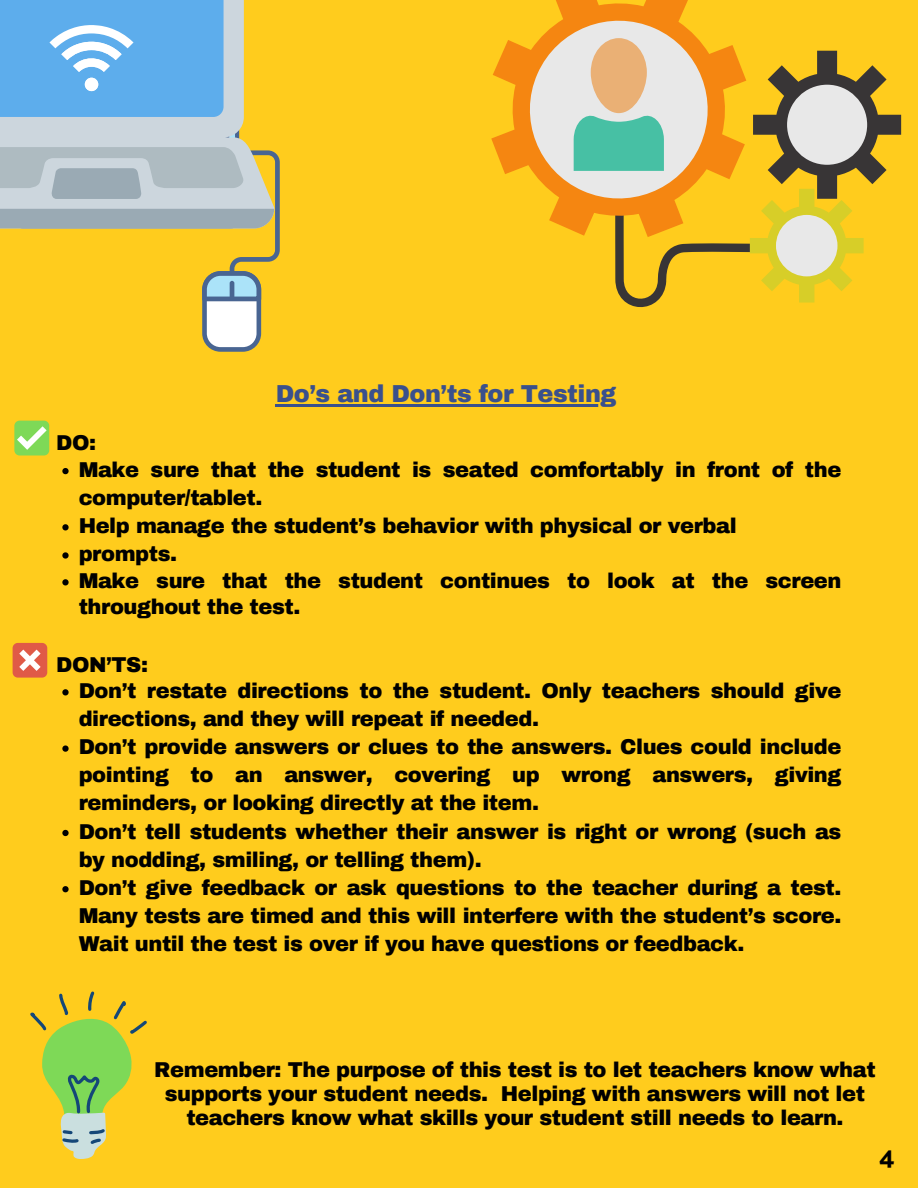
<style>
.page{position:relative;width:918px;height:1188px;background:#ffcc1d}
.page>*{position:absolute;margin:0;border:0;box-sizing:border-box;transform-origin:0 0}
.t1{font:700 27px "Catamaran";color:#000}
.t2{font:900 24px "Archivo";letter-spacing:-.02em;color:#3a508c}
.t3{font:900 21px/28.2px "Archivo";letter-spacing:-.02em;color:#000}
</style>
<div class="page">
<svg style="left:62px;top:468px;width:7px;height:6px"></svg>
<svg style="left:62px;top:524px;width:7px;height:6px"></svg>
<svg style="left:62px;top:552px;width:7px;height:7px"></svg>
<svg style="left:62px;top:579px;width:7px;height:6px"></svg>
<svg style="left:62px;top:689px;width:7px;height:6px"></svg>
<svg style="left:62px;top:745px;width:7px;height:7px"></svg>
<svg style="left:62px;top:830px;width:7px;height:6px"></svg>
<svg style="left:62px;top:886px;width:7px;height:6px"></svg>
<svg style="left:30px;top:991px;width:117px;height:168px"></svg>
<svg style="left:491px;top:0;width:197px;height:174px"></svg>
<svg style="left:518px;top:9px;width:383px;height:299px"></svg>
<svg style="left:0;top:0;width:280px;height:351px"></svg>
<div style="left:85px;top:78px;width:13px;height:13px;background:#fff;border-radius:50%"></div>
<hr style="left:276px;top:404px;width:340px;height:2px;background:#3a508c">
<div style="left:14px;top:421px;width:35px;height:35px;background:#7ed957;border-radius:5px"></div>
<svg style="left:17px;top:426px;width:30px;height:24px"></svg>
<div style="left:13px;top:643px;width:34px;height:35px;background:#e05a47;border-radius:5px"></div>
<svg style="left:19px;top:650px;width:22px;height:21px"></svg>
<p class="t3" style="left:56px;top:429px;width:41px">DO:</p>
<p class="t2" style="left:276px;top:381px;width:342px">Do’s and Don’ts for Testing</p>
<p class="t3" style="left:79px;top:456px;width:764px;line-height:27.3px">Make sure that the student is seated comfortably in front of the computer/tablet.<br>Help manage the student’s behavior with physical or verbal<br>prompts.<br>Make sure that the student continues to look at the screen throughout the test.</p>
<p class="t3" style="left:56px;top:651px;width:93px">DON’TS:</p>
<p class="t3" style="left:79px;top:677px;width:764px">Don’t restate directions to the student. Only teachers should give directions, and they will repeat if needed.<br>Don’t provide answers or clues to the answers. Clues could include pointing to an answer, covering up wrong answers, giving reminders, or looking directly at the item.<br>Don’t tell students whether their answer is right or wrong (such as by nodding, smiling, or telling them).<br>Don’t give feedback or ask questions to the teacher during a test.<br>Many tests are timed and this will interfere with the student’s score.<br>Wait until the test is over if you have questions or feedback.</p>
<p class="t3" style="left:154px;top:1059px;width:723px;line-height:23.7px;text-align:center">Remember: The purpose of this test is to let teachers know what supports your student needs. Helping with answers will not let teachers know what skills your student still needs to learn.</p>
<p class="t1" style="left:880px;top:1141px;width:17px">4</p>
</div>
